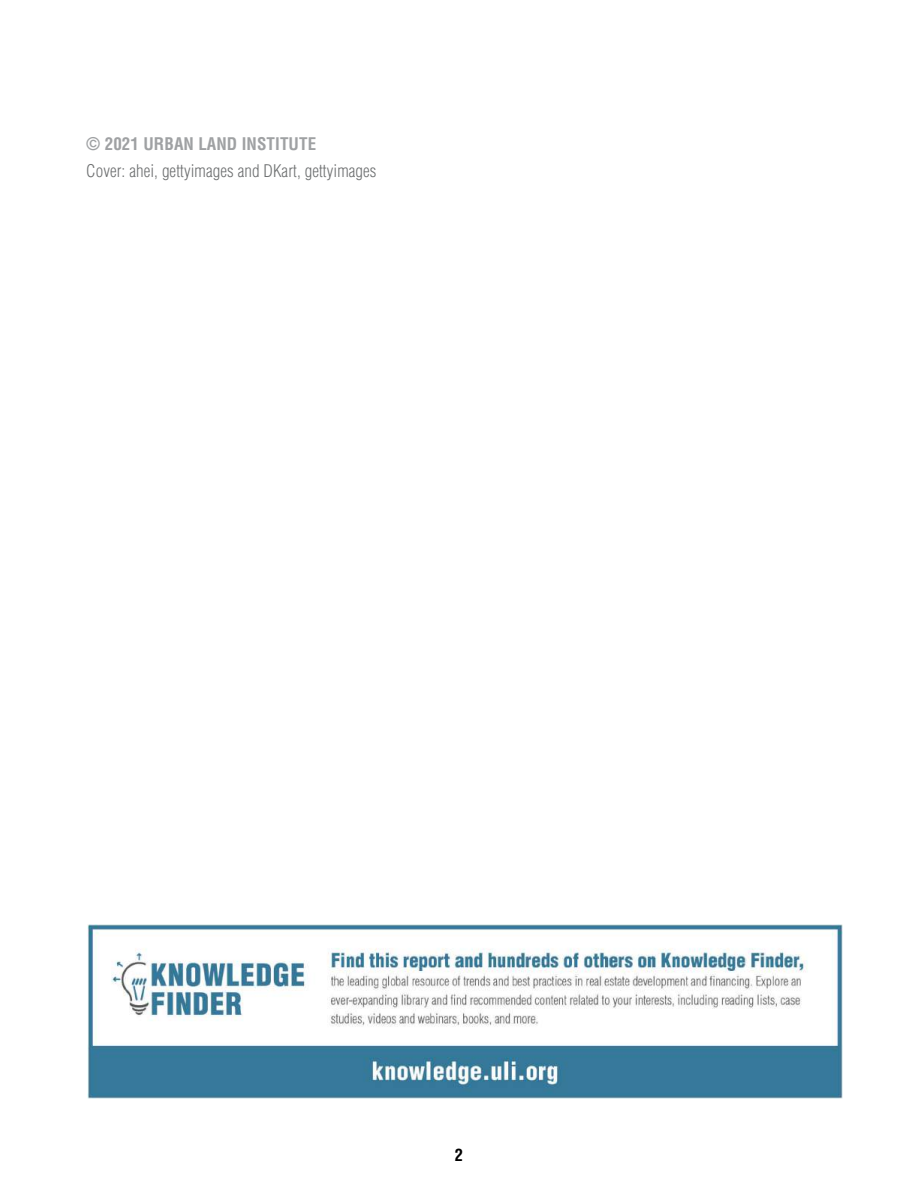
<style>
.page{position:relative;width:918px;height:1188px;background:#fff}
.page>*{position:absolute;margin:0;border:0;box-sizing:border-box;transform-origin:0 0}
.t1{font:300 condensed 16.95px "Helvetica LT Std";letter-spacing:.005em;color:#6e7071}
.t2{font:700 condensed 16.95px "Helvetica LT Std";letter-spacing:.005em;color:#9fa1a3}
.t3{font:700 condensed 16.5px "Helvetica LT Std";color:#000}
</style>
<div class="page">
<img style="left:87px;top:925px;width:755px;height:173px">
<p class="t2" style="left:86px;top:133px;width:231px">© 2021 URBAN LAND INSTITUTE</p>
<p class="t1" style="left:86px;top:160px;width:292px">Cover: ahei, gettyimages and DKart, gettyimages</p>
<p class="t3" style="left:455px;top:1145px;width:10px">2</p>
</div>
